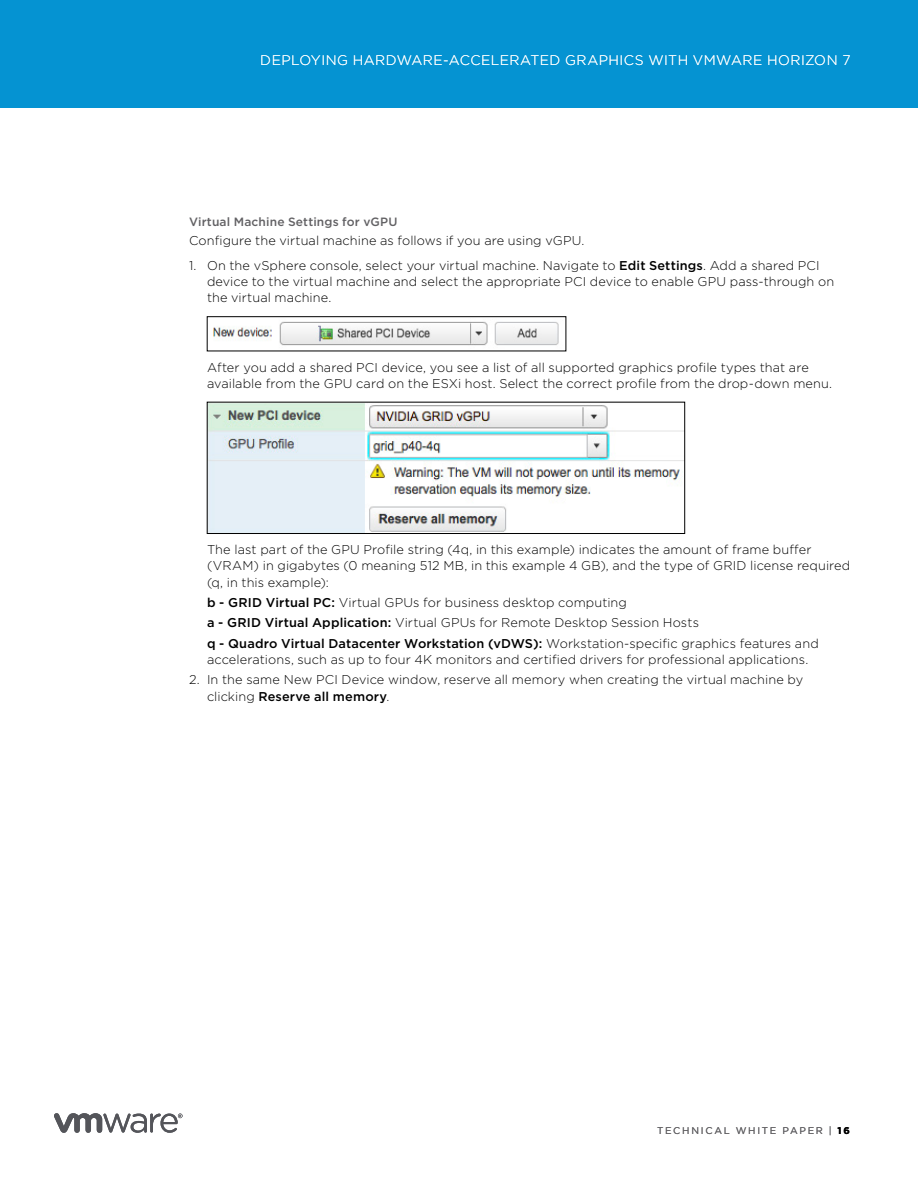
<style>
.page{position:relative;width:918px;height:1188px;background:#fff}
.page>*{position:absolute;margin:0;border:0;box-sizing:border-box;transform-origin:0 0}
.t1{font:300 13.8px "Gotham";letter-spacing:.035em;color:#fff}
._3d__BODY-BULLET-NO{font:300 12.75px/16.2px "Gotham";letter-spacing:.01em;color:#000}
._3a__BODY_TEXT{font:300 12.75px "Gotham";letter-spacing:.005em;color:#000}
._5a__SUBHEAD-3-gray{font:500 12px "Gotham";letter-spacing:.015em;color:#626164}
.t2{font:9.75px "Gotham";letter-spacing:.175em;color:#626164}
.s1{font-weight:500}
.s2{font-weight:700;color:#000}
</style>
<div class="page">
<div style="left:0;top:0;width:918px;height:108px;background:#0593d2"></div>
<svg style="left:54px;top:1113px;width:129px;height:20px"></svg>
<img style="left:213px;top:321px;width:346px;height:25px">
<div style="left:207px;top:316px;width:359px;height:35px;border:1px solid #000"></div>
<img style="left:209px;top:404px;width:474px;height:128px">
<div style="left:207px;top:402px;width:478px;height:132px;border:1px solid #000"></div>
<p class="t1" style="left:260px;top:51px;width:592px">DEPLOYING HARDWARE-ACCELERATED GRAPHICS WITH VMWARE HORIZON 7</p>
<p class="_5a__SUBHEAD-3-gray" style="left:189px;top:214px;width:210px">Virtual Machine Settings for vGPU</p>
<p class="_3a__BODY_TEXT" style="left:189px;top:232px;width:397px">Configure the virtual machine as follows if you are using vGPU.</p>
<p class="_3d__BODY-BULLET-NO" style="left:207px;top:257px;width:629px;text-indent:-18px">1. On the vSphere console, select your virtual machine. Navigate to <span class="s1">Edit Settings</span>. Add a shared PCI device to the virtual machine and select the appropriate PCI device to enable GPU pass-through on the virtual machine.</p>
<p class="_3d__BODY-BULLET-NO" style="left:207px;top:359px;width:627px">After you add a shared PCI device, you see a list of all supported graphics profile types that are available from the GPU card on the ESXi host. Select the correct profile from the drop-down menu.</p>
<p class="_3d__BODY-BULLET-NO" style="left:207px;top:541px;width:645px">The last part of the GPU Profile string (4q, in this example) indicates the amount of frame buffer (VRAM) in gigabytes (0 meaning 512 MB, in this example 4 GB), and the type of GRID license required (q, in this example):</p>
<p class="_3d__BODY-BULLET-NO" style="left:207px;top:594px;width:421px"><span class="s1">b - GRID Virtual PC:</span> Virtual GPUs for business desktop computing</p>
<p class="_3d__BODY-BULLET-NO" style="left:207px;top:614px;width:494px"><span class="s1">a - GRID Virtual Application:</span> Virtual GPUs for Remote Desktop Session Hosts</p>
<p class="_3d__BODY-BULLET-NO" style="left:207px;top:635px;width:613px"><span class="s1">q - Quadro Virtual Datacenter Workstation (vDWS):</span> Workstation-specific graphics features and accelerations, such as up to four 4K monitors and certified drivers for professional applications.</p>
<p class="_3d__BODY-BULLET-NO" style="left:207px;top:671px;width:598px;text-indent:-18px">2. In the same New PCI Device window, reserve all memory when creating the virtual machine by clicking <span class="s1">Reserve all memory</span>.</p>
<p class="t2" style="left:657px;top:1125px;width:194px">TECHNICAL WHITE PAPER | <span class="s2">16</span></p>
</div>
